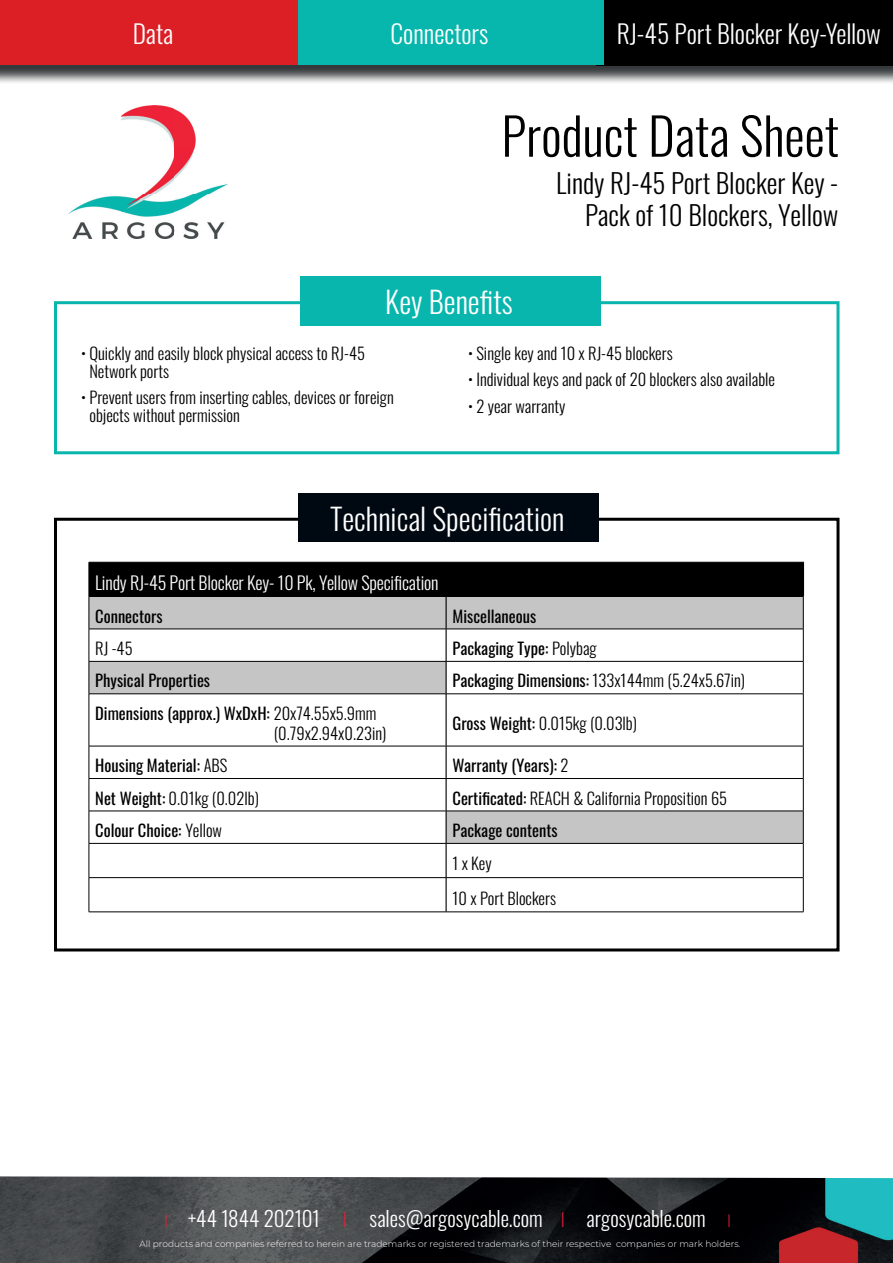
<style>
.page{position:relative;width:893px;height:1263px;background:#fff}
.page>*{position:absolute;margin:0;border:0;box-sizing:border-box;transform-origin:0 0}
.t1{font:300 51px "Oswald";color:#000001}
.t2{font:300 30px "Oswald";color:#fff}
.t3{font:300 27px/32.4px "Oswald";color:#000001;text-align:right}
.t4{font:300 25.5px "Oswald";color:#fff}
.t5{font:300 21px "Oswald";color:#fff}
.t6{font:300 18px "Oswald";letter-spacing:-.01em;color:#fff}
.t7{font:300 16.5px/18px "Oswald";color:#000001}
.t8{font:16.5px "Oswald";color:#000001}
.t9{font:300 9px "Montserrat";color:#fff}
.s1{font-weight:300}
.s2{font-weight:400}
.s3{font-family:"Montserrat";font-size:18px;color:#ed1e38}
.s4{font-family:"Montserrat";color:#ed1e38}
</style>
<div class="page">
<img style="left:68px;top:106px;width:159px;height:132px">
<img style="left:0;top:65px;width:893px;height:18px">
<div style="left:0;top:0;width:893px;height:65px;background:#db1f25"></div>
<div style="left:596px;top:0;width:297px;height:66px;background:#000001"></div>
<div style="left:298px;top:0;width:305px;height:65px;background:#07b7ad"></div>
<img style="left:0;top:1176px;width:893px;height:87px">
<div style="left:54px;top:518px;width:785px;height:433px;border:3px solid #000001"></div>
<div style="left:298px;top:493px;width:301px;height:48px;background:#000912"></div>
<div style="left:90px;top:563px;width:712px;height:33px;background:#000001"></div>
<svg style="left:90px;top:597px;width:713px;height:246px"></svg>
<hr style="left:446px;top:562px;width:1px;height:34px;background:#000001">
<hr style="left:446px;top:597px;width:1px;height:32px;background:#000001">
<hr style="left:446px;top:629px;width:1px;height:32px;background:#000001">
<hr style="left:446px;top:661px;width:1px;height:33px;background:#000001">
<hr style="left:446px;top:694px;width:1px;height:52px;background:#000001">
<hr style="left:446px;top:746px;width:1px;height:32px;background:#000001">
<hr style="left:446px;top:779px;width:1px;height:32px;background:#000001">
<hr style="left:446px;top:811px;width:1px;height:32px;background:#000001">
<hr style="left:446px;top:843px;width:1px;height:34px;background:#000001">
<hr style="left:446px;top:878px;width:1px;height:34px;background:#000001">
<hr style="left:89px;top:562px;width:357px;height:1px;background:#000001">
<hr style="left:89px;top:562px;width:1px;height:34px;background:#000001">
<hr style="left:446px;top:562px;width:358px;height:1px;background:#000001">
<hr style="left:89px;top:596px;width:357px;height:1px;background:#000001">
<hr style="left:89px;top:597px;width:1px;height:32px;background:#000001">
<hr style="left:89px;top:629px;width:357px;height:1px;background:#000001">
<hr style="left:89px;top:629px;width:1px;height:32px;background:#000001">
<hr style="left:802px;top:562px;width:2px;height:34px;background:#000001">
<hr style="left:89px;top:661px;width:357px;height:1px;background:#000001">
<hr style="left:89px;top:661px;width:1px;height:33px;background:#000001">
<hr style="left:89px;top:693px;width:357px;height:1px;background:#000001">
<hr style="left:89px;top:694px;width:1px;height:52px;background:#000001">
<hr style="left:89px;top:746px;width:357px;height:1px;background:#000001">
<hr style="left:89px;top:746px;width:1px;height:32px;background:#000001">
<hr style="left:89px;top:778px;width:357px;height:1px;background:#000001">
<hr style="left:89px;top:779px;width:1px;height:32px;background:#000001">
<hr style="left:89px;top:811px;width:357px;height:1px;background:#000001">
<hr style="left:89px;top:811px;width:1px;height:32px;background:#000001">
<hr style="left:89px;top:843px;width:357px;height:1px;background:#000001">
<hr style="left:89px;top:843px;width:1px;height:34px;background:#000001">
<hr style="left:89px;top:877px;width:357px;height:1px;background:#000001">
<hr style="left:89px;top:878px;width:1px;height:34px;background:#000001">
<hr style="left:89px;top:911px;width:357px;height:1px;background:#000001">
<hr style="left:446px;top:596px;width:357px;height:1px;background:#000001">
<hr style="left:803px;top:597px;width:1px;height:32px;background:#000001">
<hr style="left:446px;top:629px;width:357px;height:1px;background:#000001">
<hr style="left:803px;top:629px;width:1px;height:32px;background:#000001">
<hr style="left:446px;top:661px;width:357px;height:1px;background:#000001">
<hr style="left:803px;top:661px;width:1px;height:33px;background:#000001">
<hr style="left:446px;top:693px;width:357px;height:1px;background:#000001">
<hr style="left:803px;top:694px;width:1px;height:52px;background:#000001">
<hr style="left:446px;top:746px;width:357px;height:1px;background:#000001">
<hr style="left:803px;top:746px;width:1px;height:32px;background:#000001">
<hr style="left:446px;top:778px;width:357px;height:1px;background:#000001">
<hr style="left:803px;top:779px;width:1px;height:32px;background:#000001">
<hr style="left:446px;top:811px;width:357px;height:1px;background:#000001">
<hr style="left:803px;top:811px;width:1px;height:32px;background:#000001">
<hr style="left:446px;top:843px;width:357px;height:1px;background:#000001">
<hr style="left:803px;top:843px;width:1px;height:34px;background:#000001">
<hr style="left:446px;top:877px;width:357px;height:1px;background:#000001">
<hr style="left:803px;top:878px;width:1px;height:34px;background:#000001">
<hr style="left:446px;top:911px;width:357px;height:1px;background:#000001">
<div style="left:54px;top:301px;width:785px;height:153px;border:3px solid #08b6ad"></div>
<div style="left:300px;top:276px;width:300px;height:50px;background:#08b6ad"></div>
<h3 class="t4" style="left:133px;top:10px;width:42px">Data</h3>
<h3 class="t4" style="left:391px;top:10px;width:99px">Connectors</h3>
<h3 class="t4" style="left:617px;top:10px;width:265px">RJ-45 Port Blocker Key-Yellow</h3>
<h1 class="t1" style="left:501px;top:91px;width:339px">Product Data Sheet</h1>
<h2 class="t2" style="left:385px;top:275px;width:129px">Key Benefits</h2>
<h3 class="t3" style="left:556px;top:164px;width:284px">Lindy RJ-45 Port Blocker Key -<br>Pack of 10 Blockers, Yellow</h3>
<p class="t7" style="left:89px;top:342px;width:277px;text-indent:-8px">• Quickly and easily block physical access to RJ-45<br>Network ports</p>
<p class="t7" style="left:89px;top:387px;width:306px;text-indent:-8px">• Prevent users from inserting cables, devices or foreign objects without permission</p>
<p class="t7" style="left:468px;top:342px;width:206px">• Single key and 10 x RJ-45 blockers</p>
<p class="t7" style="left:468px;top:369px;width:309px">• Individual keys and pack of 20 blockers also available</p>
<p class="t7" style="left:468px;top:395px;width:99px">• 2 year warranty</p>
<h2 class="t2" style="left:330px;top:492px;width:236px">Technical Specification</h2>
<p class="t6" style="left:95px;top:567px;width:345px">Lindy RJ-45 Port Blocker Key- 10 Pk, Yellow Specification</p>
<p class="t8" style="left:95px;top:601px;width:69px">Connectors</p>
<p class="t8" style="left:452px;top:601px;width:85px">Miscellaneous</p>
<p class="t7" style="left:95px;top:637px;width:39px">RJ -45</p>
<p class="t8" style="left:452px;top:634px;width:146px">Packaging Type: <span class="s1">Polybag</span></p>
<p class="t8" style="left:95px;top:666px;width:116px">Physical Properties</p>
<p class="t7" style="left:452px;top:670px;width:294px"><span class="s2">Packaging Dimensions:</span> 133x144mm (5.24x5.67in)</p>
<p class="t7" style="left:274px;top:701px;width:114px;line-height:19.8px;text-indent:-178px"><span class="s2">Dimensions (approx.) WxDxH:</span> 20x74.55x5.9mm (0.79x2.94x0.23in)</p>
<p class="t7" style="left:452px;top:712px;width:186px"><span class="s2">Gross Weight:</span> 0.015kg (0.03lb)</p>
<p class="t8" style="left:95px;top:751px;width:134px">Housing Material: <span class="s1">ABS</span></p>
<p class="t8" style="left:452px;top:751px;width:117px">Warranty (Years): <span class="s1">2</span></p>
<p class="t7" style="left:95px;top:787px;width:165px"><span class="s2">Net Weight:</span> 0.01kg (0.02lb)</p>
<p class="t7" style="left:452px;top:787px;width:276px"><span class="s2">Certificated:</span> REACH &amp; California Proposition 65</p>
<p class="t8" style="left:95px;top:816px;width:128px">Colour Choice: <span class="s1">Yellow</span></p>
<p class="t8" style="left:452px;top:816px;width:107px">Package contents</p>
<p class="t7" style="left:452px;top:845px;width:105px;line-height:34.2px">1 x Key<br>10 x Port Blockers</p>
<p class="t5" style="left:164px;top:1200px;width:570px"><span class="s3">I</span> +44 1844 202101 <span class="s4">I</span> sales@argosycable.com <span class="s4">I</span> argosycable.com <span class="s3">I</span></p>
<p class="t9" style="left:139px;top:1237px;width:602px">All products and companies referred to herein are trademarks or registered trademarks of their respective companies or mark holders.</p>
</div>
